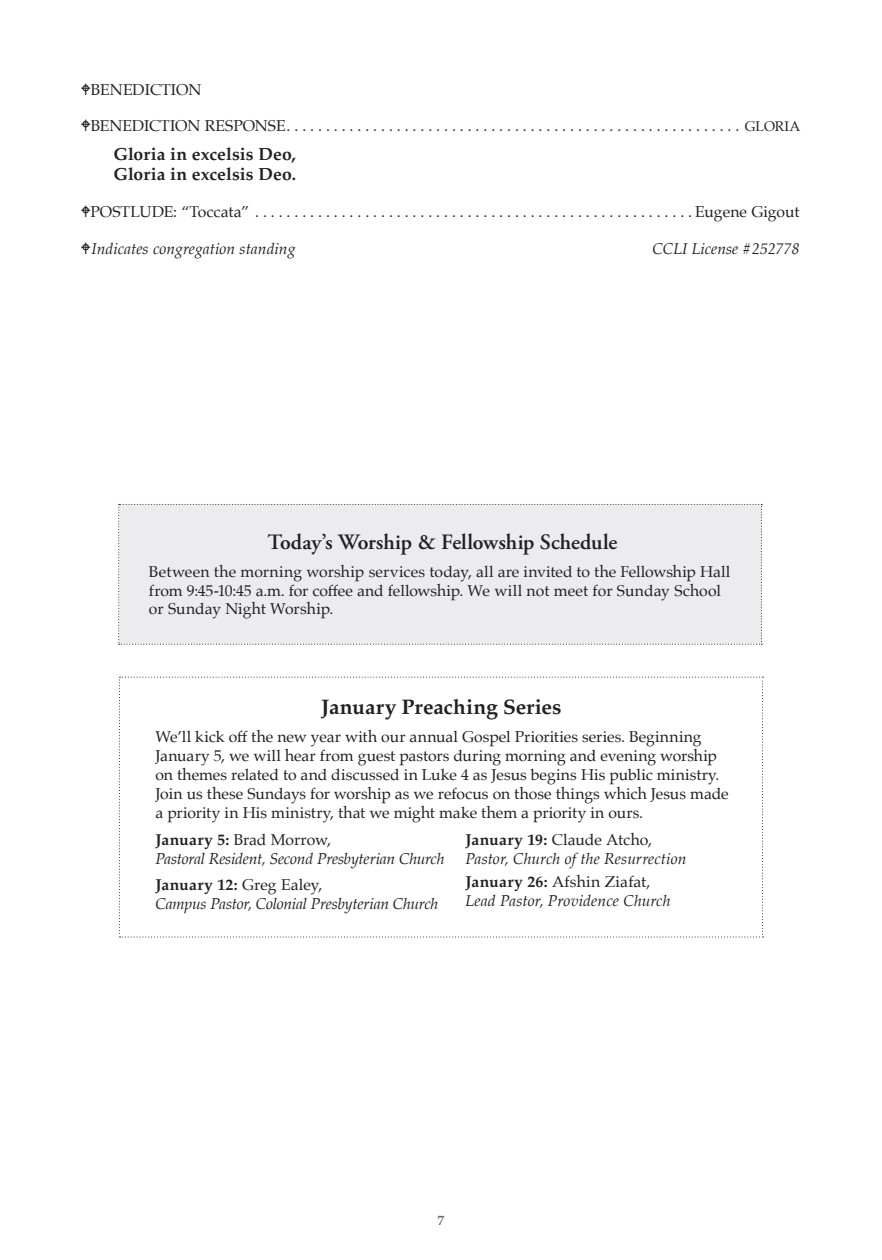
<style>
.page{position:relative;width:882px;height:1260px;background:#fff}
.page>*{position:absolute;margin:0;border:0;box-sizing:border-box;transform-origin:0 0}
.t1{font:600 21.88px "Adobe Garamond Pro";color:#231f20}
.t2{font:700 21px "Palatino";letter-spacing:.005em;color:#231f20}
.t3{font:700 17.5px/20.1px "Palatino";letter-spacing:.005em;color:#231f20}
.t4{font:15.75px/18.9px "Palatino";color:#231f20}
.t5{font:italic 15.75px/18.9px "Palatino";letter-spacing:-.005em;color:#231f20}
.t6{font:700 14px "Palatino";color:#6c6d70}
.s1{font-size:14px}
.s2{font-weight:700;font-style:normal}
.s3{font-style:normal}
</style>
<div class="page">
<div style="left:118px;top:504px;width:644px;height:141px;background:#ececee"></div>
<svg style="left:119px;top:677px;width:644px;height:261px"></svg>
<p class="t4" style="left:91px;top:80px;width:113px">BENEDICTION</p>
<p class="t4" style="left:91px;top:116px;width:711px">BENEDICTION RESPONSE . . . . . . . . . . . . . . . . . . . . . . . . . . . . . . . . . . . . . . . . . . . . . . . . . . . . . . . . . . <span class="s1">GLORIA</span></p>
<p class="t3" style="left:114px;top:144px;width:184px">Gloria in excelsis Deo,<br>Gloria in excelsis Deo.</p>
<p class="t4" style="left:91px;top:202px;width:710px">POSTLUDE: “Toccata” . . . . . . . . . . . . . . . . . . . . . . . . . . . . . . . . . . . . . . . . . . . . . . . . . . . . . . . Eugene Gigout</p>
<p class="t5" style="left:92px;top:239px;width:206px">Indicates congregation standing</p>
<p class="t5" style="left:652px;top:239px;width:149px">CCLI License #252778</p>
<h1 class="t1" style="left:267px;top:529px;width:352px">Today’s Worship &amp; Fellowship Schedule</h1>
<p class="t4" style="left:149px;top:563px;width:583px;line-height:18.4px">Between the morning worship services today, all are invited to the Fellowship Hall from 9:45-10:45 a.m. for coffee and fellowship. We will not meet for Sunday School or Sunday Night Worship.</p>
<h2 class="t2" style="left:321px;top:689px;width:242px">January Preaching Series</h2>
<p class="t4" style="left:155px;top:727px;width:575px">We’ll kick off the new year with our annual Gospel Priorities series. Beginning January 5, we will hear from guest pastors during morning and evening worship on themes related to and discussed in Luke 4 as Jesus begins His public ministry.<br>Join us these Sundays for worship as we refocus on those things which Jesus made a priority in His ministry, that we might make them a priority in ours.</p>
<p class="t5" style="left:155px;top:830px;width:291px"><span class="s2">January 5:</span> <span class="s3">Brad Morrow,<br></span>Pastoral Resident, Second Presbyterian Church</p>
<p class="t5" style="left:155px;top:875px;width:285px"><span class="s2">January 12:</span> <span class="s3">Greg Ealey,<br></span>Campus Pastor, Colonial Presbyterian Church</p>
<p class="t5" style="left:465px;top:830px;width:223px"><span class="s2">January 19:</span> <span class="s3">Claude Atcho,<br></span>Pastor, Church of the Resurrection</p>
<p class="t5" style="left:465px;top:872px;width:207px"><span class="s2">January 26:</span> <span class="s3">Afshin Ziafat,<br></span>Lead Pastor, Providence Church</p>
<p class="t6" style="left:438px;top:1208px;width:8px">7</p>
</div>
